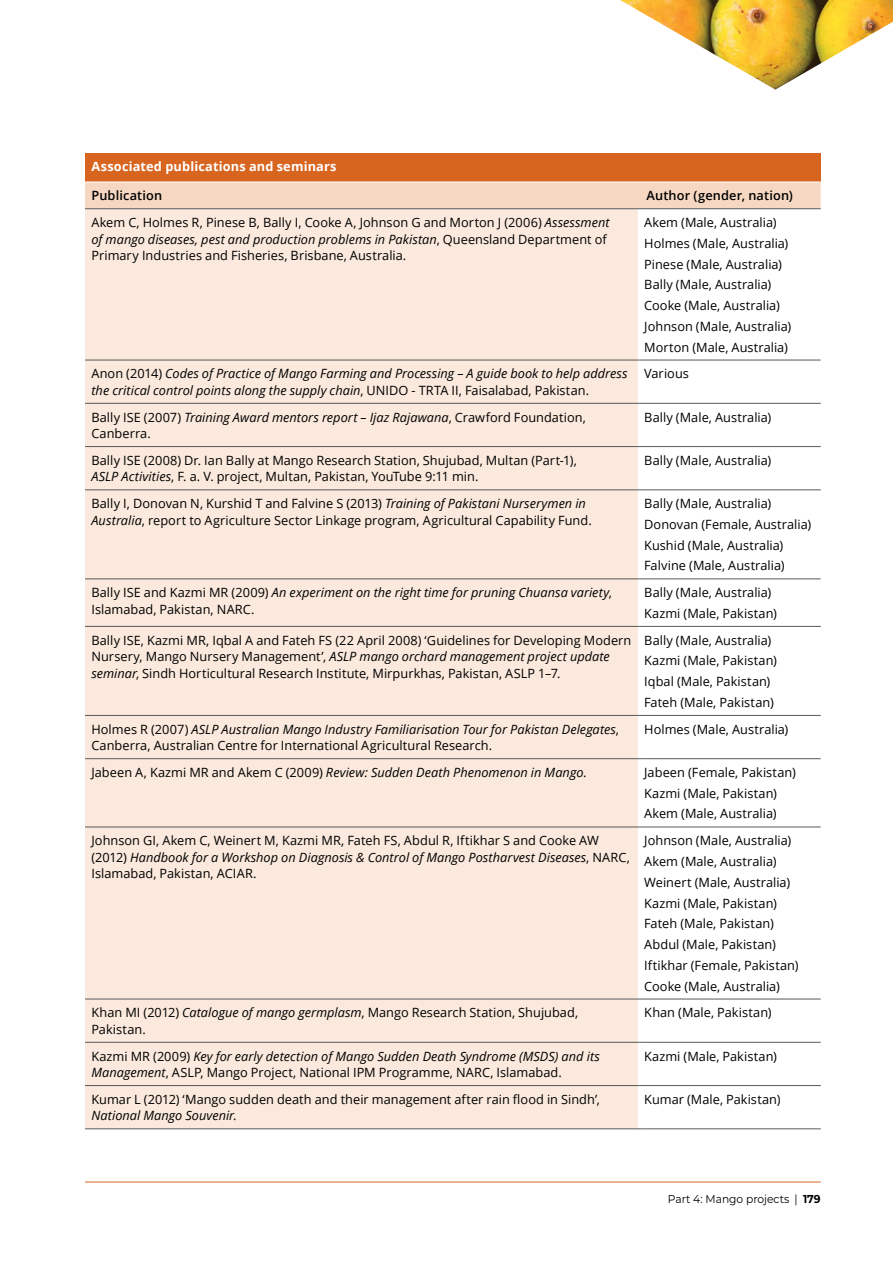
<style>
.page{position:relative;width:893px;height:1263px;background:#fff}
.page>*{position:absolute;margin:0;border:0;box-sizing:border-box;transform-origin:0 0}
.t1{font:12.75px/16.5px "Open Sans";color:#000}
.t2{font:italic 12.75px/16.5px "Open Sans";color:#000}
.TableHeadingFullColo{font:700 12.75px "Open Sans";letter-spacing:.015em;color:#fff}
.TableSubHeading{font:600 12.75px "Open Sans";letter-spacing:.01em;color:#000}
.t3{font:11.55px "Montserrat";color:#000;scale:.93 1}
.s1{font-style:italic}
.s2{font-style:normal}
.s3{font-weight:700}
</style>
<div class="page">
<hr style="left:85px;top:1182px;width:736px;height:1px;background:#d8651f">
<img style="left:620px;top:0;width:273px;height:90px">
<div style="left:85px;top:153px;width:736px;height:29px;background:#d8651f"></div>
<div style="left:85px;top:209px;width:553px;height:919px;background:#fae9dc"></div>
<hr style="left:85px;top:360px;width:553px;height:1px;background:#58595b">
<hr style="left:85px;top:403px;width:553px;height:1px;background:#58595b">
<hr style="left:85px;top:446px;width:553px;height:1px;background:#58595b">
<hr style="left:85px;top:490px;width:553px;height:1px;background:#58595b">
<hr style="left:85px;top:579px;width:553px;height:1px;background:#58595b">
<hr style="left:85px;top:626px;width:553px;height:1px;background:#58595b">
<hr style="left:85px;top:715px;width:553px;height:1px;background:#58595b">
<hr style="left:85px;top:758px;width:553px;height:1px;background:#58595b">
<hr style="left:85px;top:827px;width:553px;height:1px;background:#58595b">
<hr style="left:85px;top:999px;width:553px;height:1px;background:#58595b">
<hr style="left:85px;top:1042px;width:553px;height:1px;background:#58595b">
<hr style="left:85px;top:1085px;width:553px;height:1px;background:#58595b">
<hr style="left:85px;top:1128px;width:553px;height:1px;background:#58595b">
<hr style="left:640px;top:360px;width:181px;height:1px;background:#58595b">
<hr style="left:640px;top:403px;width:181px;height:1px;background:#58595b">
<hr style="left:640px;top:446px;width:181px;height:1px;background:#58595b">
<hr style="left:640px;top:490px;width:181px;height:1px;background:#58595b">
<hr style="left:640px;top:579px;width:181px;height:1px;background:#58595b">
<hr style="left:640px;top:626px;width:181px;height:1px;background:#58595b">
<hr style="left:640px;top:715px;width:181px;height:1px;background:#58595b">
<hr style="left:640px;top:758px;width:181px;height:1px;background:#58595b">
<hr style="left:640px;top:827px;width:181px;height:1px;background:#58595b">
<hr style="left:640px;top:999px;width:181px;height:1px;background:#58595b">
<hr style="left:640px;top:1042px;width:181px;height:1px;background:#58595b">
<hr style="left:640px;top:1085px;width:181px;height:1px;background:#58595b">
<hr style="left:640px;top:1128px;width:181px;height:1px;background:#58595b">
<div style="left:85px;top:182px;width:736px;height:27px;background:#f6d8c2"></div>
<hr style="left:640px;top:182px;width:181px;height:1px;background:#fff">
<p class="TableHeadingFullColo" style="left:91px;top:158px;width:246px">Associated publications and seminars</p>
<p class="TableSubHeading" style="left:91px;top:187px;width:72px">Publication</p>
<p class="TableSubHeading" style="left:646px;top:187px;width:148px">Author (gender, nation)</p>
<p class="t1" style="left:91px;top:214px;width:520px">Akem C, Holmes R, Pinese B, Bally I, Cooke A, Johnson G and Morton J (2006) <span class="s1">Assessment of mango diseases, pest and production problems in Pakistan</span>, Queensland Department of<br>Primary Industries and Fisheries, Brisbane, Australia.</p>
<p class="t1" style="left:644px;top:214px;width:134px">Akem (Male, Australia)</p>
<p class="t1" style="left:644px;top:235px;width:146px">Holmes (Male, Australia)</p>
<p class="t1" style="left:644px;top:255px;width:139px">Pinese (Male, Australia)</p>
<p class="t1" style="left:644px;top:276px;width:129px">Bally (Male, Australia)</p>
<p class="t1" style="left:644px;top:297px;width:137px">Cooke (Male, Australia)</p>
<p class="t1" style="left:644px;top:318px;width:149px">Johnson (Male, Australia)</p>
<p class="t1" style="left:644px;top:338px;width:145px">Morton (Male, Australia)</p>
<p class="t2" style="left:91px;top:365px;width:538px"><span class="s2">Anon (2014)</span> Codes of Practice of Mango Farming and Processing – A guide book to help address the critical control points along the supply chain<span class="s2">, UNIDO - TRTA II, Faisalabad, Pakistan.</span></p>
<p class="t1" style="left:644px;top:365px;width:46px">Various</p>
<p class="t1" style="left:91px;top:408px;width:496px">Bally ISE (2007) <span class="s1">Training Award mentors report – Ijaz Rajawana</span>, Crawford Foundation,<br>Canberra.</p>
<p class="t1" style="left:644px;top:408px;width:129px">Bally (Male, Australia)</p>
<p class="t1" style="left:91px;top:452px;width:487px">Bally ISE (2008) Dr. Ian Bally at Mango Research Station, Shujubad, Multan (Part-1),<br><span class="s1">ASLP Activities</span>, F. a. V. project, Multan, Pakistan, YouTube 9:11 min.</p>
<p class="t1" style="left:644px;top:452px;width:129px">Bally (Male, Australia)</p>
<p class="t1" style="left:91px;top:495px;width:502px">Bally I, Donovan N, Kurshid T and Falvine S (2013) <span class="s1">Training of Pakistani Nurserymen in<br>Australia</span>, report to Agriculture Sector Linkage program, Agricultural Capability Fund.</p>
<p class="t1" style="left:644px;top:495px;width:129px">Bally (Male, Australia)</p>
<p class="t1" style="left:644px;top:516px;width:168px">Donovan (Female, Australia)</p>
<p class="t1" style="left:644px;top:536px;width:141px">Kushid (Male, Australia)</p>
<p class="t1" style="left:644px;top:557px;width:142px">Falvine (Male, Australia)</p>
<p class="t2" style="left:91px;top:584px;width:522px"><span class="s2">Bally ISE and Kazmi MR (2009)</span> An experiment on the right time for pruning Chuansa variety<span class="s2">,<br>Islamabad, Pakistan, NARC.</span></p>
<p class="t1" style="left:644px;top:584px;width:129px">Bally (Male, Australia)</p>
<p class="t1" style="left:644px;top:605px;width:134px">Kazmi (Male, Pakistan)</p>
<p class="t1" style="left:91px;top:631px;width:542px">Bally ISE, Kazmi MR, Iqbal A and Fateh FS (22 April 2008) ‘Guidelines for Developing Modern<br>Nursery, Mango Nursery Management’, <span class="s1">ASLP mango orchard management project update seminar</span>, Sindh Horticultural Research Institute, Mirpurkhas, Pakistan, ASLP 1–7.</p>
<p class="t1" style="left:644px;top:631px;width:129px">Bally (Male, Australia)</p>
<p class="t1" style="left:644px;top:652px;width:134px">Kazmi (Male, Pakistan)</p>
<p class="t1" style="left:644px;top:673px;width:128px">Iqbal (Male, Pakistan)</p>
<p class="t1" style="left:644px;top:694px;width:131px">Fateh (Male, Pakistan)</p>
<p class="t1" style="left:91px;top:720px;width:529px">Holmes R (2007) <span class="s1">ASLP Australian Mango Industry Familiarisation Tour for Pakistan Delegates</span>,<br>Canberra, Australian Centre for International Agricultural Research.</p>
<p class="t1" style="left:644px;top:720px;width:146px">Holmes (Male, Australia)</p>
<p class="t2" style="left:91px;top:764px;width:497px"><span class="s2">Jabeen A, Kazmi MR and Akem C (2009)</span> Review: Sudden Death Phenomenon in Mango<span class="s2">.</span></p>
<p class="t1" style="left:644px;top:764px;width:153px">Jabeen (Female, Pakistan)</p>
<p class="t1" style="left:644px;top:784px;width:134px">Kazmi (Male, Pakistan)</p>
<p class="t1" style="left:644px;top:805px;width:134px">Akem (Male, Australia)</p>
<p class="t1" style="left:91px;top:832px;width:540px">Johnson GI, Akem C, Weinert M, Kazmi MR, Fateh FS, Abdul R, Iftikhar S and Cooke AW (2012) <span class="s1">Handbook for a Workshop on Diagnosis &amp; Control of Mango Postharvest Diseases</span>, NARC,<br>Islamabad, Pakistan, ACIAR.</p>
<p class="t1" style="left:644px;top:832px;width:149px">Johnson (Male, Australia)</p>
<p class="t1" style="left:644px;top:853px;width:134px">Akem (Male, Australia)</p>
<p class="t1" style="left:644px;top:873px;width:147px">Weinert (Male, Australia)</p>
<p class="t1" style="left:644px;top:894px;width:134px">Kazmi (Male, Pakistan)</p>
<p class="t1" style="left:644px;top:915px;width:131px">Fateh (Male, Pakistan)</p>
<p class="t1" style="left:644px;top:936px;width:133px">Abdul (Male, Pakistan)</p>
<p class="t1" style="left:644px;top:956px;width:156px">Iftikhar (Female, Pakistan)</p>
<p class="t1" style="left:644px;top:977px;width:137px">Cooke (Male, Australia)</p>
<p class="t1" style="left:91px;top:1004px;width:488px">Khan MI (2012) <span class="s1">Catalogue of mango germplasm</span>, Mango Research Station, Shujubad,<br>Pakistan.</p>
<p class="t1" style="left:644px;top:1004px;width:129px">Khan (Male, Pakistan)</p>
<p class="t1" style="left:91px;top:1047px;width:510px">Kazmi MR (2009) <span class="s1">Key for early detection of Mango Sudden Death Syndrome (MSDS) and its<br>Management</span>, ASLP, Mango Project, National IPM Programme, NARC, Islamabad.</p>
<p class="t1" style="left:644px;top:1047px;width:134px">Kazmi (Male, Pakistan)</p>
<p class="t1" style="left:91px;top:1090px;width:510px">Kumar L (2012) ‘Mango sudden death and their management after rain flood in Sindh’,<br><span class="s1">National Mango Souvenir</span>.</p>
<p class="t1" style="left:644px;top:1090px;width:138px">Kumar (Male, Pakistan)</p>
<p class="t3" style="left:668px;top:1191px;width:166px">Part 4: Mango projects | <span class="s3">179</span></p>
</div>
